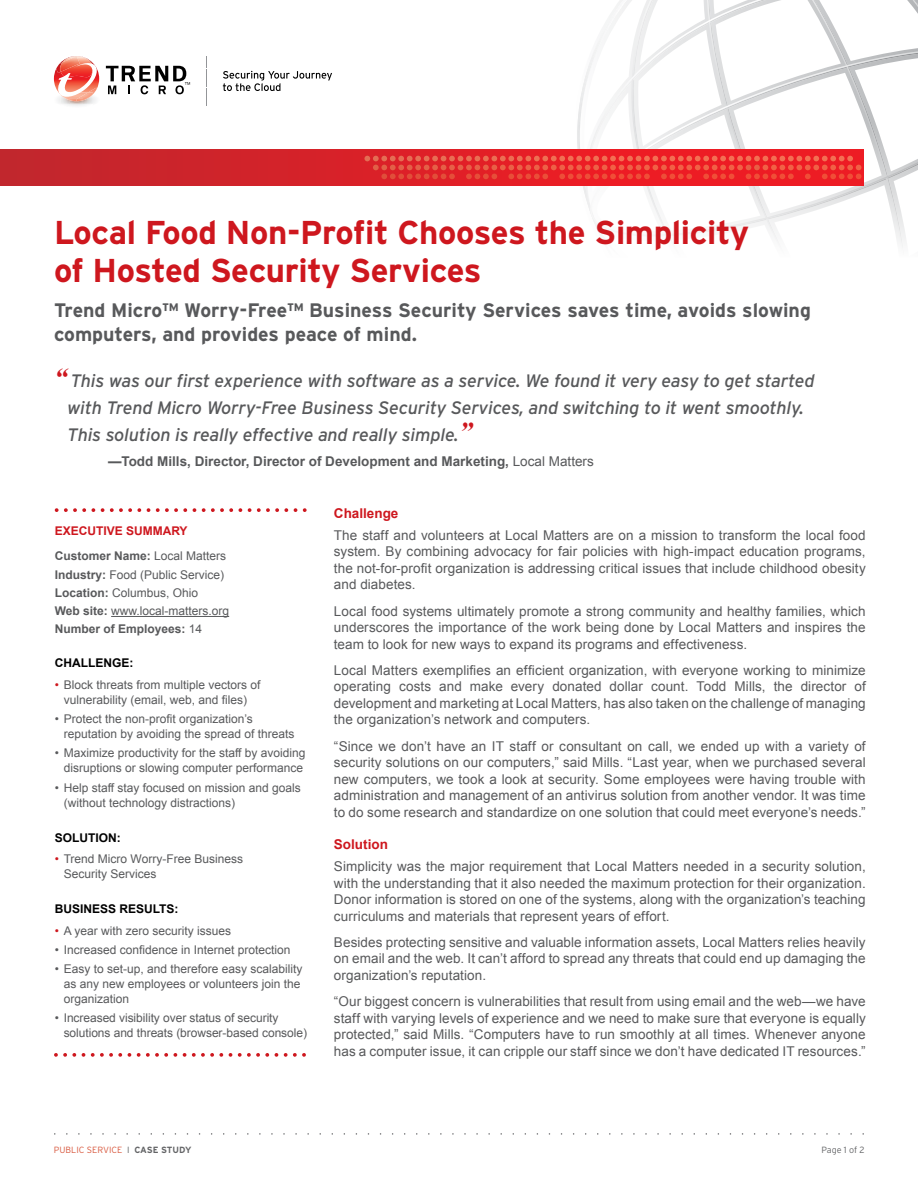
<style>
.page{position:relative;width:918px;height:1188px;background:#fff}
.page>*{position:absolute;margin:0;border:0;box-sizing:border-box;transform-origin:0 0}
.t1{font:700 33px/37.5px "Interstate";letter-spacing:-.01em;color:#ce171e}
.t2{font:700 19.5px/24px "Interstate";color:#58595b}
.t3{font:italic 18px/27px "Interstate";letter-spacing:-.01em;color:#58595b}
.t4{font:13.5px/16.5px "Arial";letter-spacing:.005em;color:#58595b;text-align:justify}
.t5{font:700 13.5px "Arial";color:#58595b}
.t6{font:700 13.5px "Arial";color:#ce171e}
.t7{font:12px/15px "Arial";color:#58595b}
.t8{font:700 12px/25.8px "Arial";color:#ce171e}
.t9{font:700 12px "Arial";color:#000}
.t10{font:300 9px "Interstate";color:#d95b41}
.t11{font:300 9px "Interstate";letter-spacing:-.01em;color:#636466}
.s1{font-family:"Times New Roman";font-weight:700;font-size:27px;color:#ce171e}
.s2{font-weight:400}
.s3{color:#58595b}
.s4{font-weight:400;color:#58595b}
.s5{font-weight:700}
.s6{color:#ce171e}
.s7{color:#636466}
.s8{font-weight:700;color:#636466}
</style>
<div class="page">
<svg style="left:861px;top:50px;width:57px;height:186px"></svg>
<img style="left:53px;top:72px;width:47px;height:14px">
<svg style="left:55px;top:56px;width:44px;height:50px"></svg>
<svg style="left:106px;top:66px;width:84px;height:28px"></svg>
<svg style="left:206px;top:56px;width:1px;height:50px"></svg>
<svg style="left:223px;top:71px;width:109px;height:20px"></svg>
<div style="left:0;top:150px;width:864px;height:35px;background:#cd242b"></div>
<svg style="left:364px;top:0;width:497px;height:241px"></svg>
<svg style="left:55px;top:1133px;width:808px;height:2px"></svg>
<hr style="left:111px;top:616px;width:118px;height:1px;background:#58595b">
<svg style="left:57px;top:508px;width:248px;height:4px"></svg>
<svg style="left:56px;top:1053px;width:248px;height:4px"></svg>
<h1 class="t1" style="left:54px;top:214px;width:697px">Local Food Non-Profit Chooses the Simplicity of Hosted Security Services</h1>
<h2 class="t2" style="left:54px;top:298px;width:758px">Trend Micro™ Worry-Free™ Business Security Services saves time, avoids slowing computers, and provides peace of mind.</h2>
<p class="t3" style="left:67px;top:367px;width:749px;text-indent:-13px"><span class="s1">“</span> This was our first experience with software as a service. We found it very easy to get started with Trend Micro Worry-Free Business Security Services, and switching to it went smoothly.<br>This solution is really effective and really simple.<span class="s1">”</span></p>
<p class="t5" style="left:108px;top:452px;width:487px">—Todd Mills, Director, Director of Development and Marketing, <span class="s2">Local Matters</span></p>
<p class="t8" style="left:55px;top:518px;width:173px">EXECUTIVE SUMMARY<br><span class="s3">Customer Name:</span> <span class="s4">Local Matters</span></p>
<p class="t7" style="left:55px;top:565px;width:176px;line-height:18.3px"><span class="s5">Industry:</span> Food (Public Service)<br><span class="s5">Location:</span> Columbus, Ohio<br><span class="s5">Web site:</span> www.local-matters.org<br><span class="s5">Number of Employees:</span> 14</p>
<p class="t9" style="left:55px;top:655px;width:80px">CHALLENGE:</p>
<p class="t7" style="left:55px;top:677px;width:207px;text-align:center"><span class="s6">•</span> Block threats from multiple vectors of vulnerability (email, web, and files)</p>
<p class="t7" style="left:64px;top:711px;width:232px;text-indent:-9px">• Protect the non-profit organization’s reputation by avoiding the spread of threats</p>
<p class="t7" style="left:55px;top:746px;width:252px;text-align:center">• Maximize productivity for the staff by avoiding disruptions or slowing computer performance</p>
<p class="t7" style="left:64px;top:780px;width:239px;text-indent:-9px">• Help staff stay focused on mission and goals (without technology distractions)</p>
<p class="t9" style="left:55px;top:830px;width:68px">SOLUTION:</p>
<p class="t7" style="left:64px;top:852px;width:181px;text-indent:-9px"><span class="s6">•</span> Trend Micro Worry-Free Business<br>Security Services</p>
<p class="t9" style="left:55px;top:901px;width:125px">BUSINESS RESULTS:</p>
<p class="t7" style="left:55px;top:923px;width:178px"><span class="s6">•</span> A year with zero security issues</p>
<p class="t7" style="left:55px;top:942px;width:237px">• Increased confidence in Internet protection</p>
<p class="t7" style="left:64px;top:962px;width:240px;text-indent:-9px">• Easy to set-up, and therefore easy scalability as any new employees or volunteers join the organization</p>
<p class="t7" style="left:64px;top:1011px;width:245px;text-indent:-9px">• Increased visibility over status of security solutions and threats (browser-based console)</p>
<p class="t6" style="left:334px;top:504px;width:66px">Challenge</p>
<p class="t4" style="left:334px;top:527px;width:533px">The staff and volunteers at Local Matters are on a mission to transform the local food system. By combining advocacy for fair policies with high-impact education programs, the not-for-profit organization is addressing critical issues that include childhood obesity and diabetes.</p>
<p class="t4" style="left:334px;top:603px;width:533px">Local food systems ultimately promote a strong community and healthy families, which underscores the importance of the work being done by Local Matters and inspires the team to look for new ways to expand its programs and effectiveness.</p>
<p class="t4" style="left:334px;top:662px;width:533px">Local Matters exemplifies an efficient organization, with everyone working to minimize operating costs and make every donated dollar count. Todd Mills, the director of development and marketing at Local Matters, has also taken on the challenge of managing the organization’s network and computers.</p>
<p class="t4" style="left:334px;top:738px;width:533px">“Since we don’t have an IT staff or consultant on call, we ended up with a variety of security solutions on our computers,” said Mills. “Last year, when we purchased several new computers, we took a look at security. Some employees were having trouble with administration and management of an antivirus solution from another vendor. It was time to do some research and standardize on one solution that could meet everyone’s needs.”</p>
<p class="t6" style="left:334px;top:836px;width:55px">Solution</p>
<p class="t4" style="left:334px;top:858px;width:533px">Simplicity was the major requirement that Local Matters needed in a security solution, with the understanding that it also needed the maximum protection for their organization.<br>Donor information is stored on one of the systems, along with the organization’s teaching curriculums and materials that represent years of effort.</p>
<p class="t4" style="left:334px;top:934px;width:533px">Besides protecting sensitive and valuable information assets, Local Matters relies heavily on email and the web. It can’t afford to spread any threats that could end up damaging the organization’s reputation.</p>
<p class="t4" style="left:334px;top:993px;width:533px">“Our biggest concern is vulnerabilities that result from using email and the web—we have staff with varying levels of experience and we need to make sure that everyone is equally protected,” said Mills. “Computers have to run smoothly at all times. Whenever anyone has a computer issue, it can cripple our staff since we don’t have dedicated IT resources.”</p>
<p class="t10" style="left:54px;top:1145px;width:139px">PUBLIC SERVICE <span class="s7">I</span> <span class="s8">CASE STUDY</span></p>
<p class="t11" style="left:822px;top:1145px;width:45px">PAGE 1 OF 2</p>
</div>
